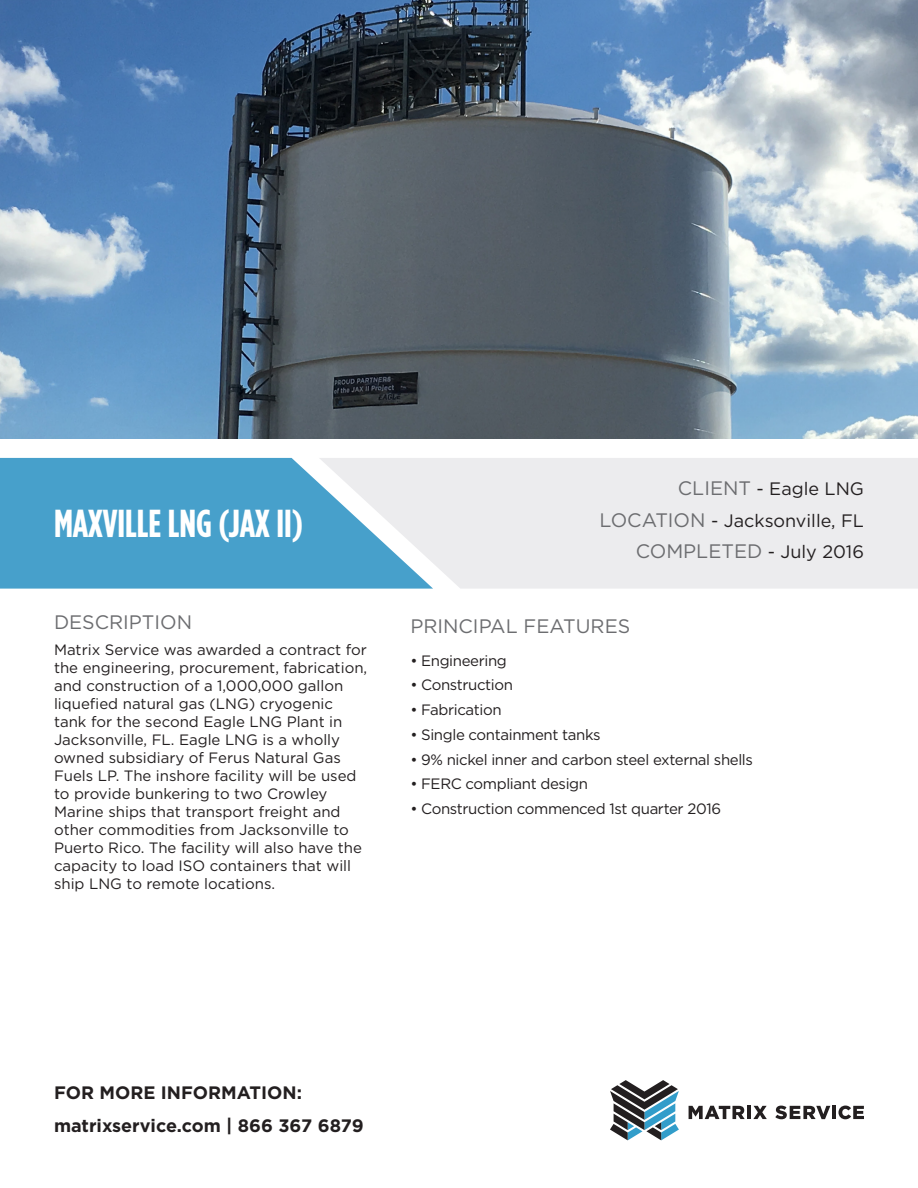
<style>
.page{position:relative;width:918px;height:1188px;background:#fff}
.page>*{position:absolute;margin:0;border:0;box-sizing:border-box;transform-origin:0 0}
.Project_Summary_Titl{font:700 39px "Gotham Condensed";color:#fff}
.Project_Summary_Acce{font:19.5px "Gotham";color:#6c6d70}
.Project_Summary_Para{font:19.5px "Gotham";color:#6c6d70}
.Project_Summary_Head{font:19.5px "Gotham";color:#6c6d70}
.Project_Summary_Acce-2{font:700 18px "Gotham";color:#231f20}
.Project_Summary_Acce-3{font:18px "Gotham";color:#231f20}
.Project_Summary_Para-2{font:15px/18px "Gotham";color:#231f20}
.Project_Summary_Para-3{font:15px "Gotham";letter-spacing:-.025em;color:#231f20}
.s1{font-size:19.5px;color:#6c6d70}
.s2{font-size:18px;color:#231f20}
</style>
<div class="page">
<img style="left:0;top:0;width:918px;height:438px">
<div style="left:0;top:458px;width:319px;height:131px;background:#47a0cb"></div>
<svg style="left:319px;top:458px;width:599px;height:131px;background:#e0e7ec"></svg>
<svg style="left:689px;top:1106px;width:56px;height:13px"></svg>
<hr style="left:747px;top:1106px;width:4px;height:13px;background:#231f20">
<svg style="left:753px;top:1106px;width:14px;height:13px"></svg>
<svg style="left:775px;top:1106px;width:55px;height:13px"></svg>
<hr style="left:832px;top:1106px;width:4px;height:13px;background:#231f20">
<svg style="left:838px;top:1106px;width:26px;height:13px"></svg>
<svg style="left:610px;top:1080px;width:69px;height:60px"></svg>
<p class="Project_Summary_Titl" style="left:54px;top:501px;width:251px">MAXVILLE LNG (JAX II)</p>
<p class="Project_Summary_Head" style="left:54px;top:610px;width:140px">DESCRIPTION</p>
<p class="Project_Summary_Para-2" style="left:54px;top:640px;width:315px">Matrix Service was awarded a contract for the engineering, procurement, fabrication, and construction of a 1,000,000 gallon liquefied natural gas (LNG) cryogenic tank for the second Eagle LNG Plant in Jacksonville, FL. Eagle LNG is a wholly owned subsidiary of Ferus Natural Gas Fuels LP. The inshore facility will be used to provide bunkering to two Crowley Marine ships that transport freight and other commodities from Jacksonville to Puerto Rico. The facility will also have the capacity to load ISO containers that will ship LNG to remote locations.</p>
<p class="Project_Summary_Acce-3" style="left:678px;top:477px;width:188px"><span class="s1">CLIENT</span> - Eagle LNG</p>
<p class="Project_Summary_Acce-3" style="left:599px;top:509px;width:266px"><span class="s1">LOCATION</span> - Jacksonville, FL</p>
<p class="Project_Summary_Acce" style="left:636px;top:539px;width:230px">COMPLETED <span class="s2">- July 2016</span></p>
<p class="Project_Summary_Para" style="left:410px;top:614px;width:221px">PRINCIPAL FEATURES</p>
<p class="Project_Summary_Para-3" style="left:410px;top:651px;width:98px">• Engineering</p>
<p class="Project_Summary_Para-3" style="left:410px;top:675px;width:104px">• Construction</p>
<p class="Project_Summary_Para-3" style="left:410px;top:700px;width:93px">• Fabrication</p>
<p class="Project_Summary_Para-3" style="left:410px;top:725px;width:192px">• Single containment tanks</p>
<p class="Project_Summary_Para-3" style="left:410px;top:750px;width:344px">• 9% nickel inner and carbon steel external shells</p>
<p class="Project_Summary_Para-3" style="left:410px;top:774px;width:179px">• FERC compliant design</p>
<p class="Project_Summary_Para-3" style="left:410px;top:799px;width:312px">• Construction commenced 1st quarter 2016</p>
<p class="Project_Summary_Acce-2" style="left:54px;top:1080px;width:250px">FOR MORE INFORMATION:</p>
<p class="Project_Summary_Acce-2" style="left:54px;top:1113px;width:311px">matrixservice.com | 866 367 6879</p>
</div>
